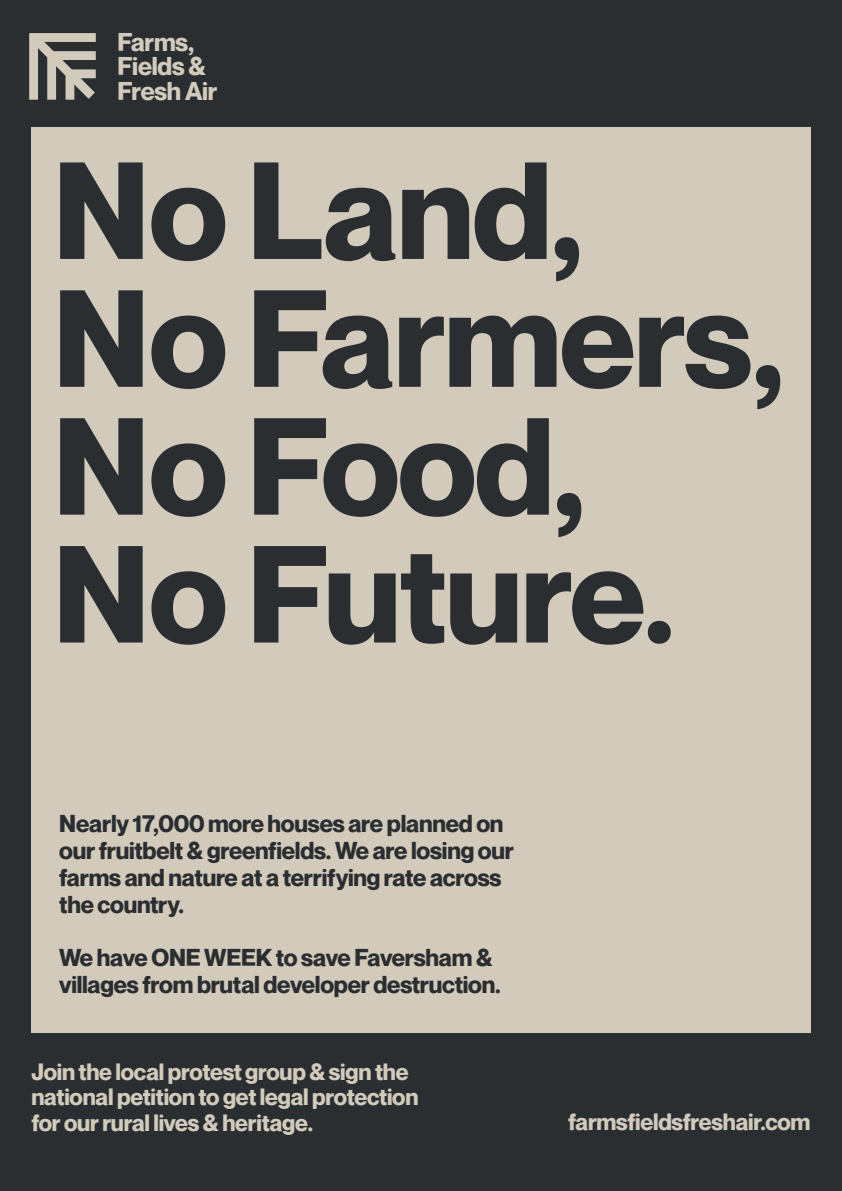
<style>
.page{position:relative;width:842px;height:1191px;background:#2a2e31}
.page>*{position:absolute;margin:0;border:0;box-sizing:border-box;transform-origin:0 0}
.t1{font:700 134.8px/127.8px "Neue Montreal";letter-spacing:-.01em;color:#2a2e31}
.t2{font:700 25.1px/24.3px "Neue Montreal";letter-spacing:-.01em;color:#d2cabb}
.t3{font:700 23.8px/26.8px "Neue Montreal";letter-spacing:-.01em;color:#2a2e31}
.t4{font:700 23px/25.3px "Neue Montreal";letter-spacing:-.01em;color:#d2cabb}
</style>
<div class="page">
<div style="left:31px;top:127px;width:779px;height:905px;background:#d2cabb"></div>
<svg style="left:29px;top:33px;width:67px;height:67px"></svg>
<p class="t2" style="left:117px;top:30px;width:102px">Farms,<br>Fields &amp;<br>Fresh Air</p>
<p class="t1" style="left:54px;top:147px;width:732px">No Land,<br>No Farmers,<br>No Food,<br>No Future.</p>
<p class="t3" style="left:59px;top:810px;width:456px">Nearly 17,000 more houses are planned on our fruitbelt &amp; greenfields. We are losing our farms and nature at a terrifying rate across the country.</p>
<p class="t3" style="left:59px;top:944px;width:443px">We have ONE WEEK to save Faversham &amp; villages from brutal developer destruction.</p>
<p class="t4" style="left:31px;top:1059px;width:388px">Join the local protest group &amp; sign the national petition to get legal protection for our rural lives &amp; heritage.</p>
<p class="t4" style="left:568px;top:1109px;width:244px">farmsfieldsfreshair.com</p>
</div>
